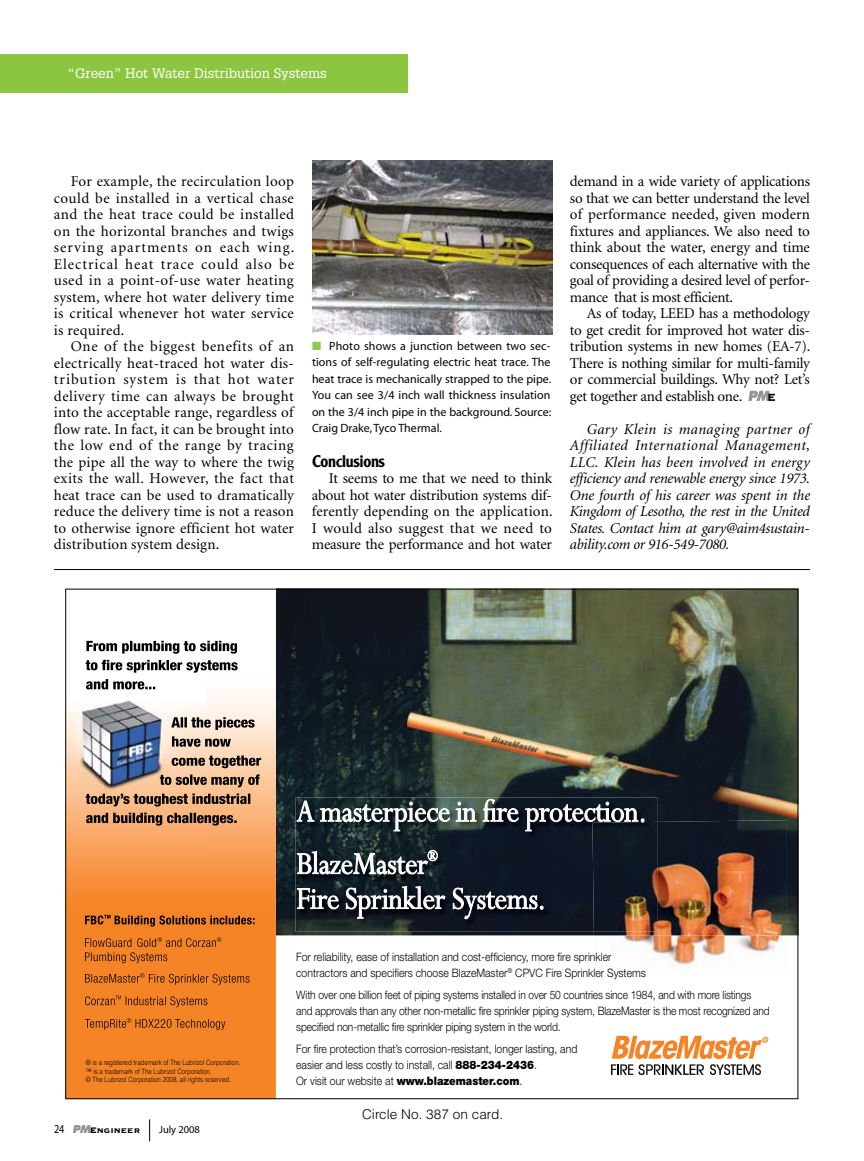
<style>
.page{position:relative;width:864px;height:1161px;background:#fff}
.page>*{position:absolute;margin:0;border:0;box-sizing:border-box;transform-origin:0 0}
.t1{font:500 16.5px "Clearface Gothic LH";letter-spacing:-.02em;color:#000}
.t2{font:15px/16.5px "Minion";letter-spacing:-.015em;color:#000;text-align:justify}
.t3{font:italic 15px/16.5px "Minion";letter-spacing:-.02em;color:#000;text-align:justify}
.t4{font:13.5px "Glypha";color:#fff}
.t5{font:300 13.5px "Helvetica";color:#000}
.t6{font:12px/16.5px "Myriad MM 400 600";color:#000;text-align:justify}
.t7{font:300 11.7px/16px "Helvetica Neue";letter-spacing:-.01em;color:#000;scale:.9 1}
.t8{font:300 11.7px/16px "Helvetica Neue";letter-spacing:-.01em;color:#000;scale:.88 1}
.t9{font:10.5px "Copperplate Thirty Three BC";color:#000}
.t10{font:10.5px "Myriad MM 400 600";color:#000}
.t11{font:9px "Helvetica";color:#000}
.t12{font:300 7.2px/8.7px "Helvetica";letter-spacing:-.005em;color:#000;scale:.86 1}
.s1{color:#90c958}
.s2{font-family:"Myriad MM 400 600";font-size:12px}
.s3{font-family:"Futura";font-weight:800;font-style:italic;color:#939598}
.s4{font-weight:900}
</style>
<div class="page">
<svg style="left:149px;top:1119px;width:1px;height:22px"></svg>
<img style="left:276px;top:588px;width:523px;height:347px">
<img style="left:594px;top:820px;width:193px;height:147px">
<svg style="left:65px;top:588px;width:211px;height:509px"></svg>
<img style="left:67px;top:642px;width:139px;height:211px">
<svg style="left:86px;top:641px;width:151px;height:13px"></svg>
<svg style="left:86px;top:660px;width:152px;height:13px"></svg>
<svg style="left:86px;top:679px;width:69px;height:10px"></svg>
<svg style="left:171px;top:717px;width:84px;height:13px"></svg>
<svg style="left:172px;top:736px;width:59px;height:11px"></svg>
<svg style="left:172px;top:755px;width:89px;height:13px"></svg>
<svg style="left:160px;top:774px;width:100px;height:13px"></svg>
<svg style="left:86px;top:794px;width:164px;height:13px;background:#957052"></svg>
<svg style="left:86px;top:813px;width:151px;height:13px;background:#946946"></svg>
<svg style="left:611px;top:1036px;width:157px;height:39px"></svg>
<img style="left:295px;top:798px;width:362px;height:134px">
<img style="left:592px;top:822px;width:65px;height:110px">
<svg style="left:297px;top:799px;width:347px;height:32px"></svg>
<svg style="left:297px;top:845px;width:140px;height:29px"></svg>
<div style="left:428px;top:851px;width:9px;height:10px;border:1px solid #fff;border-radius:50%"></div>
<div style="left:428px;top:850px;width:10px;height:11px;border:1px solid #fff;border-radius:50%"></div>
<svg style="left:297px;top:886px;width:246px;height:33px"></svg>
<svg style="left:85px;top:915px;width:170px;height:12px;background:#a85a19"></svg>
<svg style="left:85px;top:973px;width:165px;height:12px;background:#ca6d1f"></svg>
<svg style="left:85px;top:996px;width:122px;height:11px"></svg>
<svg style="left:85px;top:1018px;width:140px;height:12px;background:#c96c1f"></svg>
<svg style="left:85px;top:937px;width:136px;height:26px;background:#d67321"></svg>
<hr style="left:54px;top:569px;width:756px;height:1px;background:#000">
<svg style="left:748px;top:391px;width:27px;height:10px"></svg>
<div style="left:0;top:54px;width:408px;height:39px;background:#8cc640"></div>
<img style="left:312px;top:160px;width:240px;height:174px">
<p class="t4" style="left:68px;top:65px;width:261px">“Green” Hot Water Distribution Systems</p>
<p class="t2" style="left:54px;top:174px;width:242px;text-indent:17px">For example, the recirculation loop could be installed in a vertical chase and the heat trace could be installed on the horizontal branches and twigs serving apartments on each wing.<br>Electrical heat trace could also be used in a point-of-use water heating system, where hot water delivery time is critical whenever hot water service is required.</p>
<p class="t2" style="left:54px;top:339px;width:242px;text-indent:17px">One of the biggest benefits of an electrically heat-traced hot water dis&shy;tribution system is that hot water delivery time can always be brought into the acceptable range, regardless of flow rate. In fact, it can be brought into the low end of the range by tracing the pipe all the way to where the twig exits the wall. However, the fact that heat trace can be used to dramatically reduce the delivery time is not a reason to otherwise ignore efficient hot water distribution system design.</p>
<p class="t6" style="left:312px;top:338px;width:241px"><span class="s1">■</span> Photo shows a junction between two sec&shy;tions of self-regulating electric heat trace. The heat trace is mechanically strapped to the pipe.<br>You can see 3/4 inch wall thickness insulation on the 3/4 inch pipe in the background. Source:<br>Craig Drake, Tyco Thermal.</p>
<p class="t1" style="left:312px;top:450px;width:75px">Conclusions</p>
<p class="t2" style="left:312px;top:471px;width:242px;text-indent:17px">It seems to me that we need to think about hot water distribution systems dif&shy;ferently depending on the application.<br>I would also suggest that we need to measure the performance and hot water</p>
<p class="t2" style="left:570px;top:174px;width:242px">demand in a wide variety of applications so that we can better understand the level of performance needed, given modern fixtures and appliances. We also need to think about the water, energy and time consequences of each alternative with the goal of providing a desired level of perfor&shy;mance that is most efficient.</p>
<p class="t2" style="left:570px;top:306px;width:242px;text-indent:17px">As of today, LEED has a methodology to get credit for improved hot water dis&shy;tribution systems in new homes (EA-7).<br>There is nothing similar for multi-family or commercial buildings. Why not? Let’s get together and establish one.</p>
<p class="t3" style="left:570px;top:421px;width:242px;text-indent:17px">Gary Klein is managing partner of Affiliated International Management, LLC. Klein has been involved in energy efficiency and renewable energy since 1973.<br>One fourth of his career was spent in the Kingdom of Lesotho, the rest in the United States. Contact him at gary@aim4sustain&shy;ability.com or 916-549-7080.</p>
<p class="t12" style="left:86px;top:1058px;width:181px">® is a registered trademark of The Lubrizol Corporation. ™ is a trademark of The Lubrizol Corporation.<br>© The Lubrizol Corporation 2008, all rights reserved.</p>
<p class="t9" style="left:54px;top:1125px;width:88px"><span class="s2">24</span> <span class="s3">PM</span>Engineer</p>
<p class="t10" style="left:159px;top:1125px;width:42px">July 2008</p>
<p class="t11" style="left:69px;top:1130px;width:98px">PME07084Lubri.indd 1</p>
<p class="t7" style="left:296px;top:949px;width:390px">For reliability, ease of installation and cost-efficiency, more fire sprinkler contractors and specifiers choose BlazeMaster<sup>®</sup> CPVC Fire Sprinkler Systems</p>
<p class="t8" style="left:296px;top:987px;width:540px">With over one billion feet of piping systems installed in over 50 countries since 1984, and with more listings and approvals than any other non-metallic fire sprinkler piping system, BlazeMaster is the most recognized and specified non-metallic fire sprinkler piping system in the world.</p>
<p class="t7" style="left:296px;top:1040px;width:314px">For fire protection that’s corrosion-resistant, longer lasting, and easier and less costly to install, call <span class="s4">888-234-2436</span>.<br>Or visit our website at <span class="s4">www.blazemaster.com</span>.</p>
<p class="t5" style="left:362px;top:1106px;width:143px">Circle No. 387 on card.</p>
</div>
